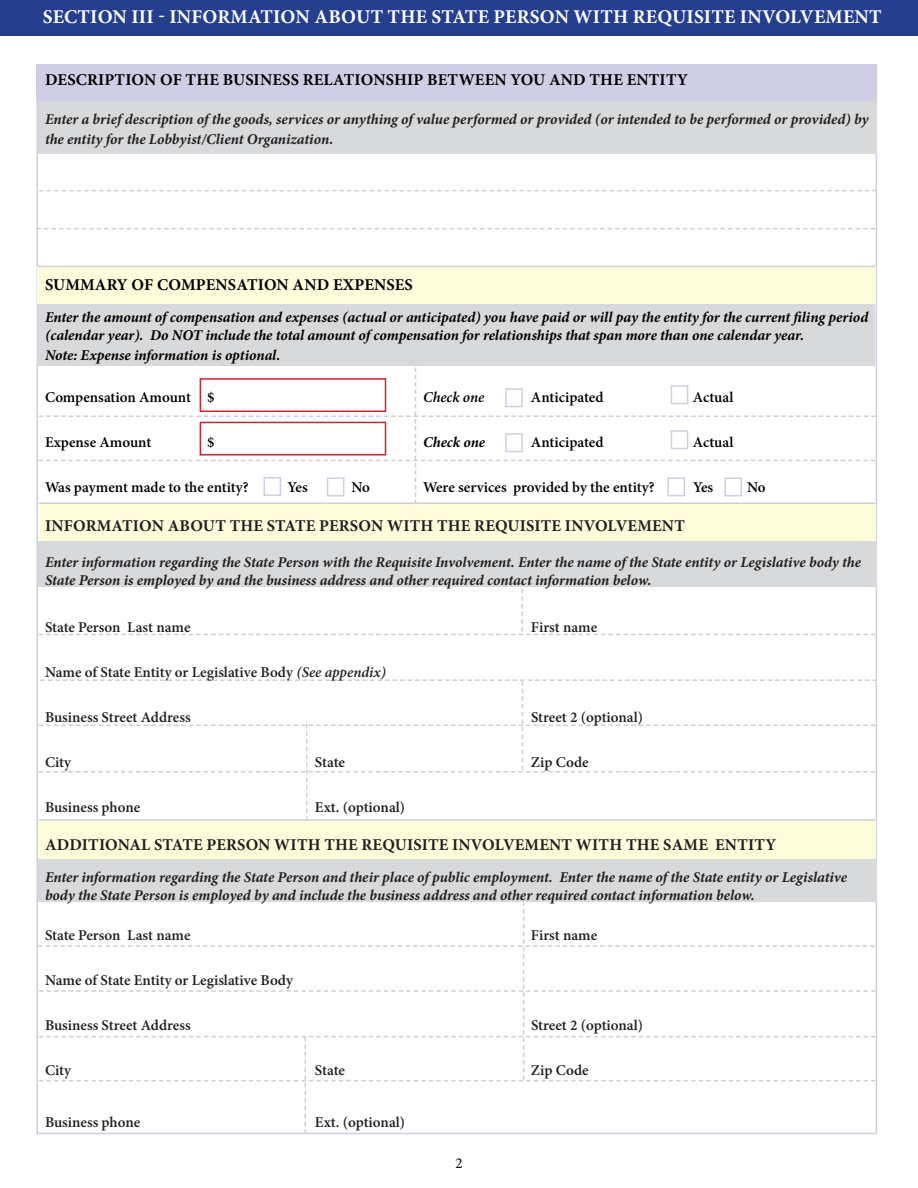
<style>
.page{position:relative;width:918px;height:1188px;background:#fff}
.page>*{position:absolute;margin:0;border:0;box-sizing:border-box;transform-origin:0 0}
.t1{font:700 19.5px "Minion Pro";letter-spacing:.01em;color:#fff}
.t2{font:700 16.5px "Minion Pro";letter-spacing:.01em;color:#231f20}
.t3{font:700 16.5px "Minion Pro";letter-spacing:.01em;color:#000}
.t4{font:italic 700 15px/18px "Minion Pro";letter-spacing:-.005em;color:#231f20}
.t5{font:600 15px "Minion Pro";color:#231f20}
.t6{font:italic 700 15px/18px "Minion Pro";letter-spacing:-.005em;color:#000}
.t7{font:600 15px "Minion Pro";color:#000}
.t8{font:italic 600 15px "Minion Pro";letter-spacing:-.005em;color:#000}
.t9{font:15px "Minion Pro";color:#000}
.s1{font-style:italic}
</style>
<div class="page">
<div style="left:37px;top:64px;width:840px;height:37px;background:#cfcee4"></div>
<div style="left:38px;top:266px;width:838px;height:38px;background:#fffcdc"></div>
<div style="left:38px;top:821px;width:838px;height:38px;background:#fffcdc"></div>
<div style="left:39px;top:504px;width:837px;height:37px;background:#fffcdc"></div>
<div style="left:38px;top:101px;width:839px;height:52px;background:#d8d9db"></div>
<svg style="left:39px;top:190px;width:838px;height:1px"></svg>
<svg style="left:36px;top:228px;width:839px;height:1px"></svg>
<div style="left:38px;top:304px;width:837px;height:62px;background:#d8d9db"></div>
<div style="left:38px;top:859px;width:839px;height:43px;background:#d8d9db"></div>
<div style="left:38px;top:541px;width:839px;height:46px;background:#d8d9db"></div>
<hr style="left:38px;top:266px;width:837px;height:1px;background:#d0d0ce">
<svg style="left:39px;top:589px;width:836px;height:46px"></svg>
<svg style="left:39px;top:367px;width:837px;height:137px"></svg>
<svg style="left:38px;top:679px;width:839px;height:142px"></svg>
<svg style="left:38px;top:902px;width:837px;height:232px"></svg>
<div style="left:0;top:0;width:918px;height:35px;background:#253f8e"></div>
<hr style="left:917px;top:413px;width:1px;height:35px;background:#253f8e">
<div style="left:200px;top:378px;width:186px;height:34px;border:2px solid #d1232a"></div>
<div style="left:200px;top:422px;width:186px;height:34px;border:2px solid #d1232a"></div>
<p class="t1" style="left:43px;top:3px;width:840px">SECTION III - INFORMATION ABOUT THE STATE PERSON WITH REQUISITE INVOLVEMENT</p>
<p class="t3" style="left:45px;top:69px;width:644px">DESCRIPTION OF THE BUSINESS RELATIONSHIP BETWEEN YOU AND THE ENTITY</p>
<p class="t4" style="left:45px;top:109px;width:825px;line-height:19.8px">Enter a brief description of the goods, services or anything of value performed or provided (or intended to be performed or provided) by the entity for the Lobbyist/Client Organization.</p>
<p class="t3" style="left:45px;top:273px;width:369px">SUMMARY OF COMPENSATION AND EXPENSES</p>
<p class="t6" style="left:45px;top:308px;width:825px">Enter the amount of compensation and expenses (actual or anticipated) you have paid or will pay the entity for the current filing period (calendar year). Do NOT include the total amount of compensation for relationships that span more than one calendar year.</p>
<p class="t6" style="left:45px;top:346px;width:237px">Note: Expense information is optional.</p>
<p class="t7" style="left:45px;top:387px;width:171px">Compensation Amount $</p>
<p class="t8" style="left:423px;top:387px;width:63px">Check one</p>
<p class="t7" style="left:531px;top:387px;width:74px">Anticipated</p>
<p class="t7" style="left:693px;top:387px;width:42px">Actual</p>
<p class="t7" style="left:45px;top:432px;width:108px">Expense Amount</p>
<p class="t7" style="left:207px;top:432px;width:9px">$</p>
<p class="t6" style="left:423px;top:433px;width:64px">Check one</p>
<p class="t7" style="left:531px;top:432px;width:74px">Anticipated</p>
<p class="t7" style="left:693px;top:432px;width:42px">Actual</p>
<p class="t7" style="left:45px;top:477px;width:205px">Was payment made to the entity?</p>
<p class="t7" style="left:288px;top:477px;width:22px">Yes</p>
<p class="t7" style="left:351px;top:477px;width:20px">No</p>
<p class="t7" style="left:423px;top:477px;width:233px">Were services provided by the entity?</p>
<p class="t7" style="left:693px;top:477px;width:22px">Yes</p>
<p class="t7" style="left:747px;top:477px;width:20px">No</p>
<p class="t2" style="left:45px;top:514px;width:641px">INFORMATION ABOUT THE STATE PERSON WITH THE REQUISITE INVOLVEMENT</p>
<p class="t4" style="left:45px;top:553px;width:818px">Enter information regarding the State Person with the Requisite Involvement. Enter the name of the State entity or Legislative body the<br>State Person is employed by and the business address and other required contact information below.</p>
<p class="t5" style="left:45px;top:617px;width:147px">State Person Last name</p>
<p class="t5" style="left:531px;top:617px;width:68px">First name</p>
<p class="t5" style="left:45px;top:662px;width:342px">Name of State Entity or Legislative Body <span class="s1">(See appendix)</span></p>
<p class="t5" style="left:45px;top:707px;width:147px">Business Street Address</p>
<p class="t5" style="left:531px;top:707px;width:114px">Street 2 (optional)</p>
<p class="t5" style="left:45px;top:752px;width:28px">City</p>
<p class="t5" style="left:315px;top:752px;width:31px">State</p>
<p class="t5" style="left:531px;top:752px;width:59px">Zip Code</p>
<p class="t5" style="left:45px;top:797px;width:97px">Business phone</p>
<p class="t5" style="left:315px;top:797px;width:92px">Ext. (optional)</p>
<p class="t2" style="left:45px;top:833px;width:733px">ADDITIONAL STATE PERSON WITH THE REQUISITE INVOLVEMENT WITH THE SAME ENTITY</p>
<p class="t4" style="left:45px;top:868px;width:804px">Enter information regarding the State Person and their place of public employment. Enter the name of the State entity or Legislative body the State Person is employed by and include the business address and other required contact information below.</p>
<p class="t5" style="left:45px;top:925px;width:147px">State Person Last name</p>
<p class="t5" style="left:531px;top:925px;width:68px">First name</p>
<p class="t5" style="left:45px;top:970px;width:250px">Name of State Entity or Legislative Body</p>
<p class="t5" style="left:45px;top:1015px;width:147px">Business Street Address</p>
<p class="t5" style="left:531px;top:1015px;width:114px">Street 2 (optional)</p>
<p class="t5" style="left:45px;top:1060px;width:28px">City</p>
<p class="t5" style="left:315px;top:1060px;width:31px">State</p>
<p class="t5" style="left:531px;top:1060px;width:59px">Zip Code</p>
<p class="t5" style="left:45px;top:1112px;width:97px">Business phone</p>
<p class="t5" style="left:315px;top:1112px;width:92px">Ext. (optional)</p>
<p class="t9" style="left:455px;top:1153px;width:9px">2</p>
</div>
